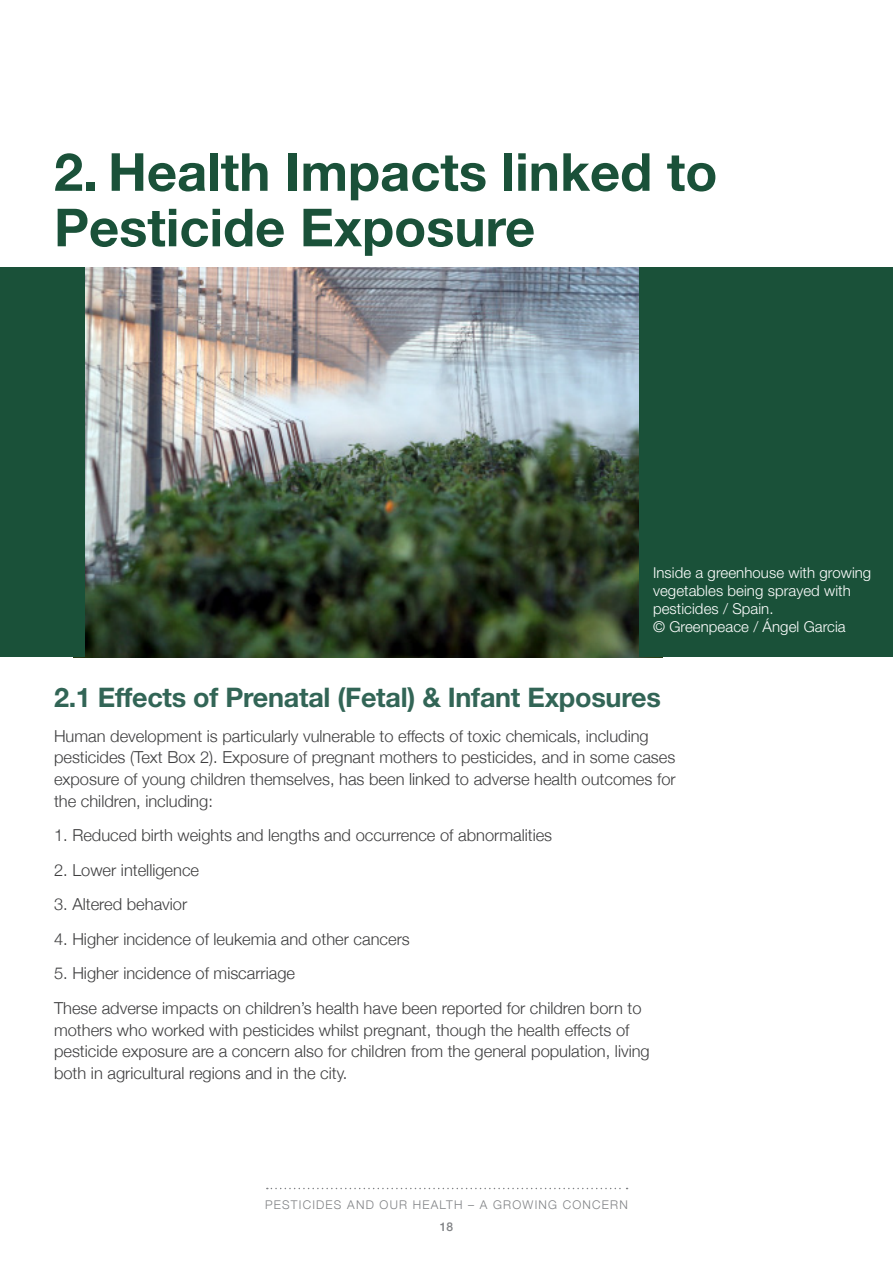
<style>
.page{position:relative;width:893px;height:1263px;background:#fff}
.page>*{position:absolute;margin:0;border:0;box-sizing:border-box;transform-origin:0 0}
.t1{font:700 52.5px/55.5px "Helvetica Neue LT Std";color:#1a5139}
.t2{font:700 27px "Helvetica Neue LT Std";letter-spacing:-.01em;color:#326556}
.t3{font:300 16.5px/21.8px "Helvetica Neue";color:#3e3e3f}
.t4{font:300 15px/18px "Helvetica Neue LT Std";letter-spacing:.005em;color:#fff}
.t5{font:300 12px "Helvetica Neue";letter-spacing:.1em;color:#808285}
.t6{font:500 12px "Helvetica Neue";color:#808285}
</style>
<div class="page">
<svg style="left:267px;top:1188px;width:361px;height:1px"></svg>
<img style="left:84px;top:268px;width:555px;height:389px">
<div style="left:639px;top:268px;width:254px;height:389px;background:#1a5139"></div>
<div style="left:0;top:268px;width:84px;height:389px;background:#1a5139"></div>
<h1 class="t1" style="left:54px;top:143px;width:665px">2. Health Impacts linked to<br>Pesticide Exposure</h1>
<p class="t4" style="left:653px;top:564px;width:220px">Inside a greenhouse with growing vegetables being sprayed with pesticides / Spain.<br>© Greenpeace / Ángel Garcia</p>
<h2 class="t2" style="left:54px;top:681px;width:608px">2.1 Effects of Prenatal (Fetal) &amp; Infant Exposures</h2>
<p class="t3" style="left:54px;top:724px;width:623px">Human development is particularly vulnerable to effects of toxic chemicals, including pesticides (Text Box 2). Exposure of pregnant mothers to pesticides, and in some cases exposure of young children themselves, has been linked to adverse health outcomes for the children, including:</p>
<p class="t3" style="left:54px;top:824px;width:500px">1. Reduced birth weights and lengths and occurrence of abnormalities</p>
<p class="t3" style="left:54px;top:858px;width:147px">2. Lower intelligence</p>
<p class="t3" style="left:54px;top:893px;width:135px">3. Altered behavior</p>
<p class="t3" style="left:54px;top:927px;width:357px">4. Higher incidence of leukemia and other cancers</p>
<p class="t3" style="left:54px;top:955px;width:589px;line-height:34.5px">5. Higher incidence of miscarriage<br>These adverse impacts on children’s health have been reported for children born to</p>
<p class="t3" style="left:54px;top:1018px;width:597px">mothers who worked with pesticides whilst pregnant, though the health effects of pesticide exposure are a concern also for children from the general population, living both in agricultural regions and in the city.</p>
<p class="t5" style="left:265px;top:1195px;width:364px">PESTICIDES AND OUR HEALTH – A GROWING CONCERN</p>
<p class="t6" style="left:440px;top:1217px;width:15px">18</p>
</div>
